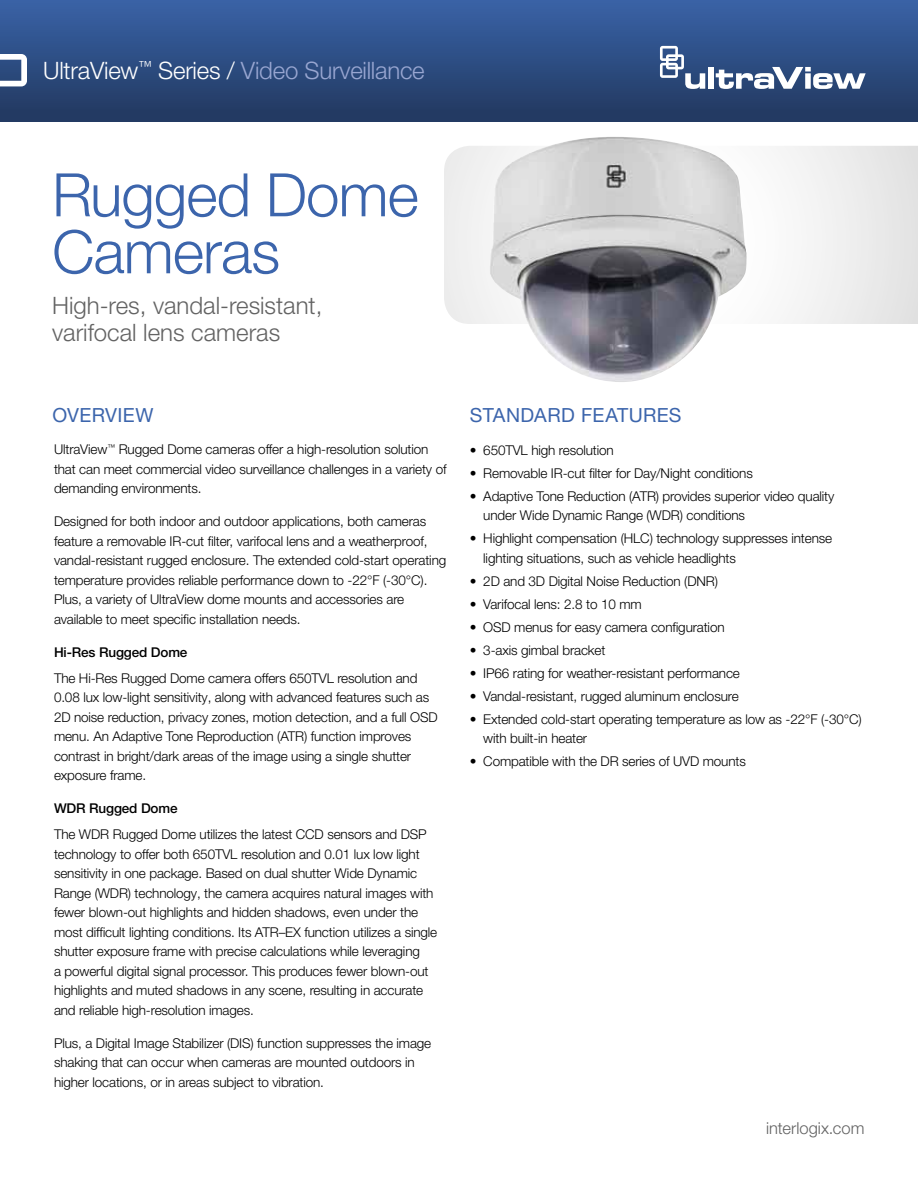
<style>
.page{position:relative;width:918px;height:1188px;background:#fff}
.page>*{position:absolute;margin:0;border:0;box-sizing:border-box;transform-origin:0 0}
.t1{font:300 60px/57px "Helvetica Neue LT Pro";letter-spacing:-.015em;color:#3c65ac}
.t2{font:300 24px/27px "Helvetica Neue LT Pro";color:#636363}
.t3{font:300 24px "Helvetica Neue LT Pro";letter-spacing:-.01em;color:#98a6d1}
.t4{font:19.5px "Helvetica Neue LT Pro";letter-spacing:.02em;color:#3c65ac}
.t5{font:300 16.5px "Helvetica Neue LT Std";color:#636363}
.t6{font:300 13.5px/19.5px "Helvetica Neue LT Pro";letter-spacing:-.01em;color:#000}
.t7{font:500 13.5px "Helvetica Neue LT Pro";letter-spacing:-.01em;color:#000}
.s1{color:#fff}
</style>
<div class="page">
<div style="left:0;top:0;width:918px;height:122px;background:linear-gradient(to bottom,#3963a7,#22385f)"></div>
<svg style="left:0;top:54px;width:27px;height:32px"></svg>
<div style="left:708px;top:67px;width:6px;height:22px;background:#fff"></div>
<svg style="left:716px;top:67px;width:150px;height:22px"></svg>
<svg style="left:660px;top:46px;width:45px;height:43px"></svg>
<svg style="left:444px;top:146px;width:474px;height:178px"></svg>
<img style="left:489px;top:137px;width:258px;height:245px">
<h2 class="t3" style="left:43px;top:56px;width:383px"><span class="s1">UltraView</span><sup>™</sup> <span class="s1">Series /</span> Video Surveillance</h2>
<h1 class="t1" style="left:52px;top:165px;width:368px">Rugged Dome<br>Cameras</h1>
<h2 class="t2" style="left:52px;top:291px;width:272px">High-res, vandal-resistant, varifocal lens cameras</h2>
<h3 class="t4" style="left:52px;top:403px;width:103px">OVERVIEW</h3>
<h3 class="t4" style="left:470px;top:403px;width:212px">STANDARD FEATURES</h3>
<p class="t6" style="left:470px;top:440px;width:145px">• 650TVL high resolution</p>
<p class="t6" style="left:470px;top:463px;width:285px">• Removable IR-cut filter for Day/Night conditions</p>
<p class="t6" style="left:483px;top:486px;width:353px;text-indent:-14px">• Adaptive Tone Reduction (ATR) provides superior video quality under Wide Dynamic Range (WDR) conditions</p>
<p class="t6" style="left:483px;top:528px;width:350px;text-indent:-14px">• Highlight compensation (HLC) technology suppresses intense lighting situations, such as vehicle headlights</p>
<p class="t6" style="left:470px;top:571px;width:250px">• 2D and 3D Digital Noise Reduction (DNR)</p>
<p class="t6" style="left:470px;top:594px;width:173px">• Varifocal lens: 2.8 to 10 mm</p>
<p class="t6" style="left:470px;top:617px;width:256px">• OSD menus for easy camera configuration</p>
<p class="t6" style="left:470px;top:640px;width:137px">• 3-axis gimbal bracket</p>
<p class="t6" style="left:470px;top:663px;width:272px">• IP66 rating for weather-resistant performance</p>
<p class="t6" style="left:470px;top:686px;width:270px">• Vandal-resistant, rugged aluminum enclosure</p>
<p class="t6" style="left:483px;top:709px;width:380px;text-indent:-14px">• Extended cold-start operating temperature as low as -22°F (-30°C) with built-in heater</p>
<p class="t6" style="left:470px;top:751px;width:278px">• Compatible with the DR series of UVD mounts</p>
<p class="t6" style="left:54px;top:439px;width:394px">UltraView<sup>™</sup> Rugged Dome cameras offer a high-resolution solution that can meet commercial video surveillance challenges in a variety of demanding environments.</p>
<p class="t6" style="left:54px;top:511px;width:394px">Designed for both indoor and outdoor applications, both cameras feature a removable IR-cut filter, varifocal lens and a weatherproof, vandal-resistant rugged enclosure. The extended cold-start operating temperature provides reliable performance down to -22°F (-30°C).<br>Plus, a variety of UltraView dome mounts and accessories are available to meet specific installation needs.</p>
<p class="t7" style="left:54px;top:644px;width:135px">Hi-Res Rugged Dome</p>
<p class="t6" style="left:54px;top:668px;width:385px">The Hi-Res Rugged Dome camera offers 650TVL resolution and 0.08 lux low-light sensitivity, along with advanced features such as 2D noise reduction, privacy zones, motion detection, and a full OSD menu. An Adaptive Tone Reproduction (ATR) function improves contrast in bright/dark areas of the image using a single shutter exposure frame.</p>
<p class="t7" style="left:54px;top:800px;width:125px">WDR Rugged Dome</p>
<p class="t6" style="left:54px;top:825px;width:385px">The WDR Rugged Dome utilizes the latest CCD sensors and DSP technology to offer both 650TVL resolution and 0.01 lux low light sensitivity in one package. Based on dual shutter Wide Dynamic Range (WDR) technology, the camera acquires natural images with fewer blown-out highlights and hidden shadows, even under the most difficult lighting conditions. Its ATR–EX function utilizes a single shutter exposure frame with precise calculations while leveraging<br>a powerful digital signal processor. This produces fewer blown-out highlights and muted shadows in any scene, resulting in accurate and reliable high-resolution images.</p>
<p class="t6" style="left:54px;top:1033px;width:379px">Plus, a Digital Image Stabilizer (DIS) function suppresses the image shaking that can occur when cameras are mounted outdoors in higher locations, or in areas subject to vibration.</p>
<p class="t5" style="left:766px;top:1118px;width:100px">interlogix.com</p>
</div>
